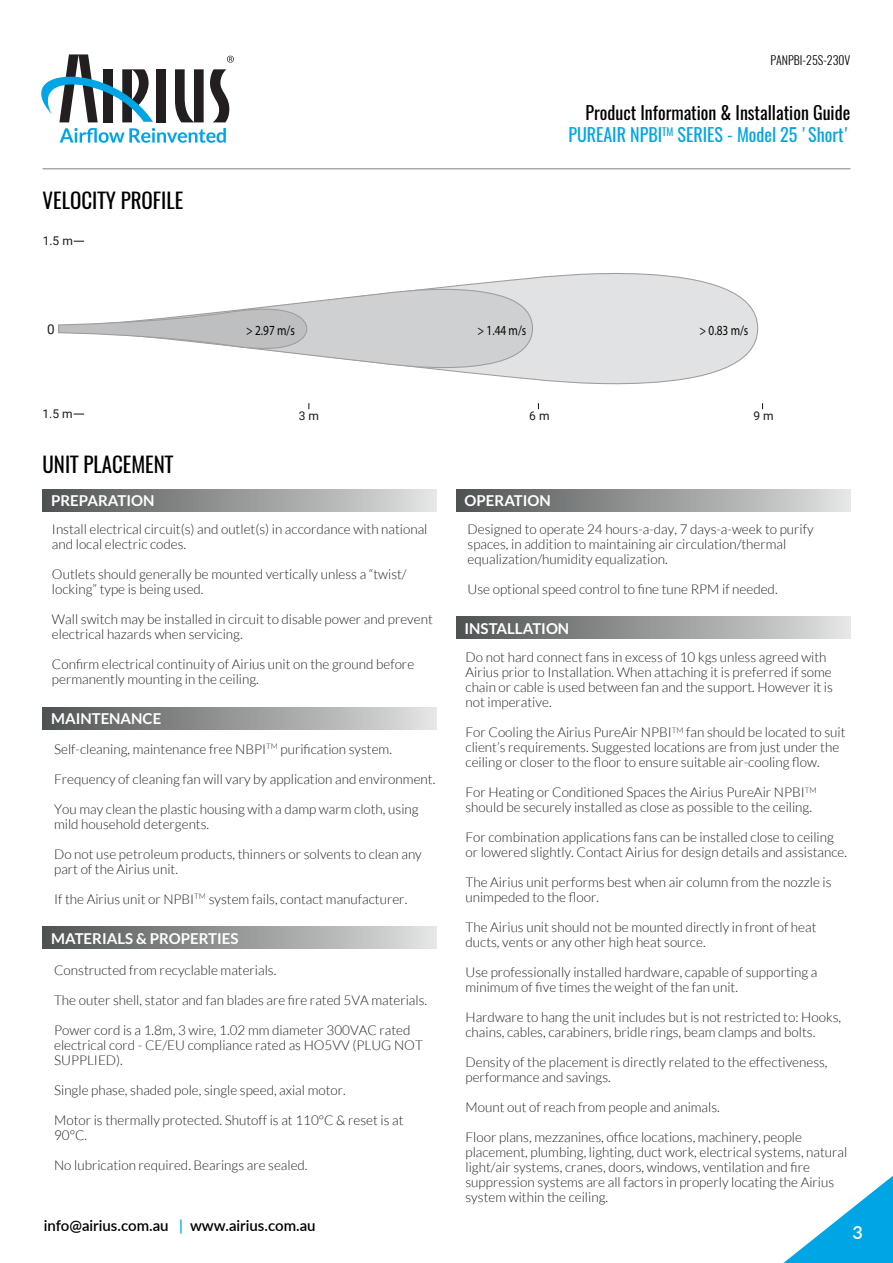
<style>
.page{position:relative;width:893px;height:1263px;background:#fff}
.page>*{position:absolute;margin:0;border:0;box-sizing:border-box;transform-origin:0 0}
.t1{font:21px "Oswald";color:#000001}
.t2{font:18px/21.6px "Oswald";color:#000001;text-align:right}
.t3{font:600 18px "Lato";color:#fff}
.t4{font:700 15px "Lato";color:#fff}
.t5{font:600 15px "Lato";color:#000001}
.t6{font:13.95px "Myriad Pro";color:#050504;scale:.81 1}
.t7{font:300 13.5px/15px "Lato";color:#231f20}
.t8{font:13.5px "Roboto";color:#1b1b19}
.t9{font:300 12px "Oswald";color:#000001}
.t10{font:12px "Roboto";color:#1b1b19}
.s1{color:#00a5e6}
</style>
<div class="page">
<div style="left:43px;top:489px;width:394px;height:23px;background:linear-gradient(to right,#505353,#e0e0e0)"></div>
<div style="left:456px;top:489px;width:394px;height:23px;background:linear-gradient(to right,#505353,#e0e0e0)"></div>
<div style="left:43px;top:707px;width:394px;height:22px;background:linear-gradient(to right,#505353,#e0e0e0)"></div>
<div style="left:43px;top:926px;width:394px;height:23px;background:linear-gradient(to right,#505353,#e0e0e0)"></div>
<div style="left:456px;top:616px;width:394px;height:23px;background:linear-gradient(to right,#505353,#e0e0e0)"></div>
<svg style="left:783px;top:1176px;width:110px;height:87px"></svg>
<hr style="left:43px;top:168px;width:807px;height:1px;background:#7c7f81">
<div style="left:156px;top:69px;width:10px;height:53px;background:#231f20"></div>
<svg style="left:41px;top:54px;width:112px;height:68px"></svg>
<svg style="left:175px;top:69px;width:55px;height:53px"></svg>
<svg style="left:227px;top:56px;width:7px;height:7px"></svg>
<svg style="left:60px;top:128px;width:166px;height:15px"></svg>
<svg style="left:534px;top:273px;width:224px;height:111px"></svg>
<svg style="left:310px;top:277px;width:224px;height:103px"></svg>
<svg style="left:58px;top:301px;width:252px;height:55px"></svg>
<p class="t9" style="left:770px;top:54px;width:81px">PANPBI-25S-230V</p>
<h1 class="t1" style="left:43px;top:191px;width:142px">VELOCITY PROFILE</h1>
<p class="t10" style="left:43px;top:233px;width:32px">1.5 m</p>
<h2 class="t2" style="left:568px;top:104px;width:283px">Product Information &amp; Installation Guide<br><span class="s1">PUREAIR NPBI</span><sup>TM</sup> <span class="s1">SERIES - Model 25 'Short'</span></h2>
<p class="t8" style="left:47px;top:321px;width:9px">0</p>
<p class="t6" style="left:477px;top:325px;width:62px">&gt; 1.44 m/s</p>
<p class="t6" style="left:699px;top:325px;width:62px">&gt; 0.83 m/s</p>
<p class="t6" style="left:246px;top:325px;width:62px">&gt; 2.97 m/s</p>
<p class="t10" style="left:43px;top:406px;width:32px">1.5 m</p>
<p class="t10" style="left:299px;top:409px;width:22px">3 m</p>
<p class="t10" style="left:529px;top:409px;width:22px">6 m</p>
<p class="t10" style="left:753px;top:409px;width:22px">9 m</p>
<h1 class="t1" style="left:43px;top:455px;width:132px">UNIT PLACEMENT</h1>
<p class="t4" style="left:51px;top:494px;width:105px">PREPARATION</p>
<p class="t7" style="left:52px;top:522px;width:377px">Install electrical circuit(s) and outlet(s) in accordance with national and local electric codes.</p>
<p class="t7" style="left:52px;top:567px;width:356px">Outlets should generally be mounted vertically unless a “twist/ locking” type is being used.</p>
<p class="t7" style="left:52px;top:612px;width:382px">Wall switch may be installed in circuit to disable power and prevent electrical hazards when servicing.</p>
<p class="t7" style="left:52px;top:657px;width:364px">Confirm electrical continuity of Airius unit on the ground before permanently mounting in the ceiling.</p>
<p class="t4" style="left:51px;top:712px;width:112px">MAINTENANCE</p>
<p class="t7" style="left:54px;top:742px;width:339px">Self-cleaning, maintenance free NBPI<sup>TM</sup> purification system.</p>
<p class="t7" style="left:54px;top:771px;width:383px">Frequency of cleaning fan will vary by application and environment.</p>
<p class="t7" style="left:54px;top:802px;width:366px">You may clean the plastic housing with a damp warm cloth, using mild household detergents.</p>
<p class="t7" style="left:54px;top:847px;width:369px">Do not use petroleum products, thinners or solvents to clean any part of the Airius unit.</p>
<p class="t7" style="left:54px;top:892px;width:355px">If the Airius unit or NPBI<sup>TM</sup> system fails, contact manufacturer.</p>
<p class="t4" style="left:51px;top:932px;width:189px">MATERIALS &amp; PROPERTIES</p>
<p class="t7" style="left:54px;top:962px;width:224px">Constructed from recyclable materials.</p>
<p class="t7" style="left:54px;top:992px;width:375px">The outer shell, stator and fan blades are fire rated 5VA materials.</p>
<p class="t7" style="left:54px;top:1023px;width:370px">Power cord is a 1.8m, 3 wire, 1.02 mm diameter 300VAC rated electrical cord - CE/EU compliance rated as HO5VV (PLUG NOT<br>SUPPLIED).</p>
<p class="t7" style="left:54px;top:1083px;width:293px">Single phase, shaded pole, single speed, axial motor.</p>
<p class="t7" style="left:54px;top:1113px;width:351px">Motor is thermally protected. Shutoff is at 110°C &amp; reset is at<br>90°C.</p>
<p class="t7" style="left:54px;top:1157px;width:255px">No lubrication required. Bearings are sealed.</p>
<p class="t5" style="left:44px;top:1219px;width:273px">info@airius.com.au <span class="s1">|</span> www.airius.com.au</p>
<p class="t4" style="left:465px;top:494px;width:88px">OPERATION</p>
<p class="t7" style="left:468px;top:522px;width:348px">Designed to operate 24 hours-a-day, 7 days-a-week to purify spaces, in addition to maintaining air circulation/thermal equalization/humidity equalization.</p>
<p class="t7" style="left:468px;top:582px;width:312px">Use optional speed control to fine tune RPM if needed.</p>
<p class="t4" style="left:465px;top:622px;width:106px">INSTALLATION</p>
<p class="t7" style="left:465px;top:650px;width:369px">Do not hard connect fans in excess of 10 kgs unless agreed with Airius prior to Installation. When attaching it is preferred if some chain or cable is used between fan and the support. However it is not imperative.</p>
<p class="t7" style="left:465px;top:725px;width:382px">For Cooling the Airius PureAir NPBI<sup>TM</sup> fan should be located to suit client’s requirements. Suggested locations are from just under the ceiling or closer to the floor to ensure suitable air-cooling flow.</p>
<p class="t7" style="left:465px;top:785px;width:353px">For Heating or Conditioned Spaces the Airius PureAir NPBI<sup>TM </sup>should be securely installed as close as possible to the ceiling.</p>
<p class="t7" style="left:465px;top:830px;width:383px">For combination applications fans can be installed close to ceiling or lowered slightly. Contact Airius for design details and assistance.</p>
<p class="t7" style="left:465px;top:875px;width:368px">The Airius unit performs best when air column from the nozzle is unimpeded to the floor.</p>
<p class="t7" style="left:465px;top:920px;width:352px">The Airius unit should not be mounted directly in front of heat ducts, vents or any other high heat source.</p>
<p class="t7" style="left:465px;top:965px;width:353px">Use professionally installed hardware, capable of supporting a minimum of five times the weight of the fan unit.</p>
<p class="t7" style="left:465px;top:1010px;width:377px">Hardware to hang the unit includes but is not restricted to: Hooks, chains, cables, carabiners, bridle rings, beam clamps and bolts.</p>
<p class="t7" style="left:465px;top:1055px;width:364px">Density of the placement is directly related to the effectiveness, performance and savings.</p>
<p class="t7" style="left:465px;top:1100px;width:256px">Mount out of reach from people and animals.</p>
<p class="t7" style="left:465px;top:1130px;width:383px">Floor plans, mezzanines, office locations, machinery, people placement, plumbing, lighting, duct work, electrical systems, natural light/air systems, cranes, doors, windows, ventilation and fire suppression systems are all factors in properly locating the Airius system within the ceiling.</p>
<h2 class="t3" style="left:853px;top:1225px;width:12px">3</h2>
</div>
